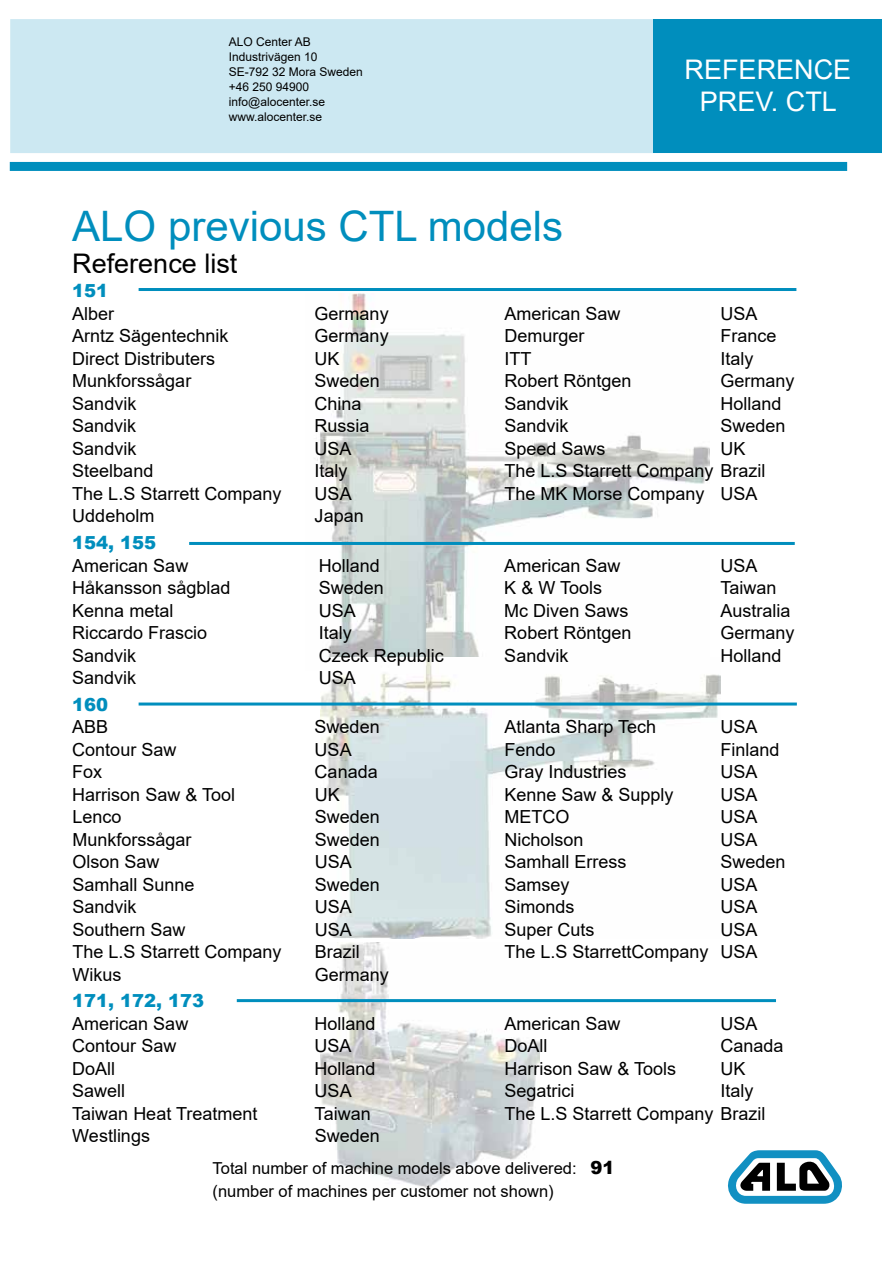
<style>
.page{position:relative;width:893px;height:1263px;background:#fff}
.page>*{position:absolute;margin:0;border:0;box-sizing:border-box;transform-origin:0 0}
.t1{font:42px "Arial";color:#008ebd}
.t2{font:27px/32.4px "Arial";color:#fff;text-align:center}
.t3{font:27px "Arial";color:#000}
.t4{font:18px "Arial";color:#000}
.t5{font:900 18px "Arial";color:#008ebd}
.t6{font:16.5px/22.5px "Arial";color:#000}
.t7{font:12px/15px "Arial";color:#000}
.s1{font-weight:900;font-size:18px}
</style>
<div class="page">
<div style="left:10px;top:19px;width:872px;height:134px;background:#cce8f2"></div>
<div style="left:653px;top:19px;width:229px;height:134px;background:#008ebd"></div>
<div style="left:10px;top:162px;width:837px;height:9px;background:#008ebd"></div>
<svg style="left:728px;top:1150px;width:114px;height:54px"></svg>
<img style="left:320px;top:943px;width:220px;height:245px">
<img style="left:306px;top:294px;width:404px;height:364px">
<img style="left:321px;top:658px;width:399px;height:280px">
<hr style="left:139px;top:702px;width:658px;height:3px;background:#008ebd">
<hr style="left:237px;top:999px;width:539px;height:3px;background:#008ebd">
<hr style="left:139px;top:288px;width:657px;height:3px;background:#008ebd">
<hr style="left:189px;top:542px;width:606px;height:3px;background:#008ebd">
<p class="t7" style="left:229px;top:34px;width:136px">ALO Center AB<br>Industrivägen 10<br>SE-792 32 Mora Sweden +46 250 94900 info@alocenter.se www.alocenter.se</p>
<h1 class="t1" style="left:72px;top:197px;width:492px">ALO previous CTL models</h1>
<h2 class="t3" style="left:72px;top:245px;width:167px">Reference list</h2>
<h2 class="t2" style="left:685px;top:53px;width:168px">REFERENCE<br>PREV. CTL</h2>
<p class="t5" style="left:72px;top:278px;width:38px">151</p>
<p class="t4" style="left:72px;top:301px;width:44px">Alber</p>
<p class="t4" style="left:315px;top:301px;width:76px">Germany</p>
<p class="t4" style="left:504px;top:301px;width:118px">American Saw</p>
<p class="t4" style="left:720px;top:301px;width:39px">USA</p>
<p class="t4" style="left:72px;top:324px;width:158px">Arntz Sägentechnik</p>
<p class="t4" style="left:315px;top:324px;width:76px">Germany</p>
<p class="t4" style="left:504px;top:324px;width:82px">Demurger</p>
<p class="t4" style="left:720px;top:324px;width:58px">France</p>
<p class="t4" style="left:72px;top:346px;width:145px">Direct Distributers</p>
<p class="t4" style="left:315px;top:346px;width:27px">UK</p>
<p class="t4" style="left:504px;top:346px;width:28px">ITT</p>
<p class="t4" style="left:720px;top:346px;width:35px">Italy</p>
<p class="t4" style="left:72px;top:369px;width:121px">Munkforssågar</p>
<p class="t4" style="left:315px;top:369px;width:67px">Sweden</p>
<p class="t4" style="left:504px;top:369px;width:129px">Robert Röntgen</p>
<p class="t4" style="left:720px;top:369px;width:76px">Germany</p>
<p class="t4" style="left:72px;top:391px;width:66px">Sandvik</p>
<p class="t4" style="left:315px;top:391px;width:49px">China</p>
<p class="t4" style="left:504px;top:391px;width:66px">Sandvik</p>
<p class="t4" style="left:720px;top:391px;width:63px">Holland</p>
<p class="t4" style="left:72px;top:414px;width:66px">Sandvik</p>
<p class="t4" style="left:315px;top:414px;width:57px">Russia</p>
<p class="t4" style="left:504px;top:414px;width:66px">Sandvik</p>
<p class="t4" style="left:720px;top:414px;width:67px">Sweden</p>
<p class="t4" style="left:72px;top:436px;width:66px">Sandvik</p>
<p class="t4" style="left:315px;top:436px;width:39px">USA</p>
<p class="t4" style="left:504px;top:436px;width:103px">Speed Saws</p>
<p class="t4" style="left:720px;top:436px;width:27px">UK</p>
<p class="t4" style="left:72px;top:459px;width:83px">Steelband</p>
<p class="t4" style="left:315px;top:459px;width:35px">Italy</p>
<p class="t4" style="left:504px;top:459px;width:262px">The L.S Starrett Company Brazil</p>
<p class="t4" style="left:72px;top:481px;width:211px">The L.S Starrett Company</p>
<p class="t4" style="left:315px;top:481px;width:39px">USA</p>
<p class="t4" style="left:504px;top:481px;width:255px">The MK Morse Company USA</p>
<p class="t4" style="left:72px;top:504px;width:84px">Uddeholm</p>
<p class="t4" style="left:315px;top:504px;width:51px">Japan</p>
<p class="t5" style="left:72px;top:530px;width:86px">154, 155</p>
<p class="t4" style="left:72px;top:553px;width:118px">American Saw</p>
<p class="t4" style="left:319px;top:553px;width:63px">Holland</p>
<p class="t4" style="left:504px;top:553px;width:118px">American Saw</p>
<p class="t4" style="left:720px;top:553px;width:39px">USA</p>
<p class="t4" style="left:72px;top:576px;width:160px">Håkansson sågblad</p>
<p class="t4" style="left:319px;top:576px;width:67px">Sweden</p>
<p class="t4" style="left:504px;top:576px;width:99px">K &amp; W Tools</p>
<p class="t4" style="left:720px;top:576px;width:58px">Taiwan</p>
<p class="t4" style="left:72px;top:598px;width:103px">Kenna metal</p>
<p class="t4" style="left:319px;top:598px;width:39px">USA</p>
<p class="t4" style="left:504px;top:598px;width:126px">Mc Diven Saws</p>
<p class="t4" style="left:720px;top:598px;width:72px">Australia</p>
<p class="t4" style="left:72px;top:621px;width:137px">Riccardo Frascio</p>
<p class="t4" style="left:319px;top:621px;width:35px">Italy</p>
<p class="t4" style="left:504px;top:621px;width:129px">Robert Röntgen</p>
<p class="t4" style="left:720px;top:621px;width:76px">Germany</p>
<p class="t4" style="left:72px;top:643px;width:66px">Sandvik</p>
<p class="t4" style="left:319px;top:643px;width:127px">Czeck Republic</p>
<p class="t4" style="left:504px;top:643px;width:66px">Sandvik</p>
<p class="t4" style="left:720px;top:643px;width:63px">Holland</p>
<p class="t4" style="left:72px;top:666px;width:66px">Sandvik</p>
<p class="t4" style="left:319px;top:666px;width:39px">USA</p>
<p class="t5" style="left:72px;top:691px;width:38px">160</p>
<p class="t4" style="left:72px;top:714px;width:38px">ABB</p>
<p class="t4" style="left:315px;top:714px;width:67px">Sweden</p>
<p class="t4" style="left:504px;top:714px;width:153px">Atlanta Sharp Tech</p>
<p class="t4" style="left:720px;top:714px;width:39px">USA</p>
<p class="t4" style="left:72px;top:737px;width:106px">Contour Saw</p>
<p class="t4" style="left:315px;top:737px;width:39px">USA</p>
<p class="t4" style="left:504px;top:737px;width:53px">Fendo</p>
<p class="t4" style="left:720px;top:737px;width:61px">Finland</p>
<p class="t4" style="left:72px;top:759px;width:32px">Fox</p>
<p class="t4" style="left:315px;top:759px;width:65px">Canada</p>
<p class="t4" style="left:504px;top:759px;width:124px">Gray Industries</p>
<p class="t4" style="left:720px;top:759px;width:39px">USA</p>
<p class="t4" style="left:72px;top:782px;width:164px">Harrison Saw &amp; Tool</p>
<p class="t4" style="left:315px;top:782px;width:27px">UK</p>
<p class="t4" style="left:504px;top:782px;width:171px">Kenne Saw &amp; Supply</p>
<p class="t4" style="left:720px;top:782px;width:39px">USA</p>
<p class="t4" style="left:72px;top:804px;width:51px">Lenco</p>
<p class="t4" style="left:315px;top:804px;width:67px">Sweden</p>
<p class="t4" style="left:504px;top:804px;width:66px">METCO</p>
<p class="t4" style="left:720px;top:804px;width:39px">USA</p>
<p class="t4" style="left:72px;top:827px;width:121px">Munkforssågar</p>
<p class="t4" style="left:315px;top:827px;width:67px">Sweden</p>
<p class="t4" style="left:504px;top:827px;width:81px">Nicholson</p>
<p class="t4" style="left:720px;top:827px;width:39px">USA</p>
<p class="t4" style="left:72px;top:849px;width:89px">Olson Saw</p>
<p class="t4" style="left:315px;top:849px;width:39px">USA</p>
<p class="t4" style="left:504px;top:849px;width:124px">Samhall Erress</p>
<p class="t4" style="left:720px;top:849px;width:67px">Sweden</p>
<p class="t4" style="left:72px;top:872px;width:124px">Samhall Sunne</p>
<p class="t4" style="left:315px;top:872px;width:67px">Sweden</p>
<p class="t4" style="left:504px;top:872px;width:67px">Samsey</p>
<p class="t4" style="left:720px;top:872px;width:39px">USA</p>
<p class="t4" style="left:72px;top:894px;width:66px">Sandvik</p>
<p class="t4" style="left:315px;top:894px;width:39px">USA</p>
<p class="t4" style="left:504px;top:894px;width:72px">Simonds</p>
<p class="t4" style="left:720px;top:894px;width:39px">USA</p>
<p class="t4" style="left:72px;top:917px;width:115px">Southern Saw</p>
<p class="t4" style="left:315px;top:917px;width:39px">USA</p>
<p class="t4" style="left:504px;top:917px;width:92px">Super Cuts</p>
<p class="t4" style="left:720px;top:917px;width:39px">USA</p>
<p class="t4" style="left:72px;top:939px;width:211px">The L.S Starrett Company</p>
<p class="t4" style="left:315px;top:939px;width:46px">Brazil</p>
<p class="t4" style="left:504px;top:939px;width:255px">The L.S StarrettCompany USA</p>
<p class="t4" style="left:72px;top:962px;width:50px">Wikus</p>
<p class="t4" style="left:315px;top:962px;width:76px">Germany</p>
<p class="t5" style="left:72px;top:988px;width:134px">171, 172, 173</p>
<p class="t4" style="left:72px;top:1011px;width:118px">American Saw</p>
<p class="t4" style="left:315px;top:1011px;width:63px">Holland</p>
<p class="t4" style="left:504px;top:1011px;width:118px">American Saw</p>
<p class="t4" style="left:720px;top:1011px;width:39px">USA</p>
<p class="t4" style="left:72px;top:1033px;width:106px">Contour Saw</p>
<p class="t4" style="left:315px;top:1033px;width:39px">USA</p>
<p class="t4" style="left:504px;top:1033px;width:45px">DoAll</p>
<p class="t4" style="left:720px;top:1033px;width:65px">Canada</p>
<p class="t4" style="left:72px;top:1056px;width:45px">DoAll</p>
<p class="t4" style="left:315px;top:1056px;width:63px">Holland</p>
<p class="t4" style="left:504px;top:1056px;width:173px">Harrison Saw &amp; Tools</p>
<p class="t4" style="left:720px;top:1056px;width:27px">UK</p>
<p class="t4" style="left:72px;top:1078px;width:55px">Sawell</p>
<p class="t4" style="left:315px;top:1078px;width:39px">USA</p>
<p class="t4" style="left:504px;top:1078px;width:72px">Segatrici</p>
<p class="t4" style="left:720px;top:1078px;width:35px">Italy</p>
<p class="t4" style="left:72px;top:1101px;width:187px">Taiwan Heat Treatment</p>
<p class="t4" style="left:315px;top:1101px;width:58px">Taiwan</p>
<p class="t4" style="left:504px;top:1101px;width:262px">The L.S Starrett Company Brazil</p>
<p class="t4" style="left:72px;top:1123px;width:79px">Westlings</p>
<p class="t4" style="left:315px;top:1123px;width:67px">Sweden</p>
<p class="t6" style="left:213px;top:1157px;width:404px">Total number of machine models above delivered: <span class="s1">91 </span>(number of machines per customer not shown)</p>
</div>
